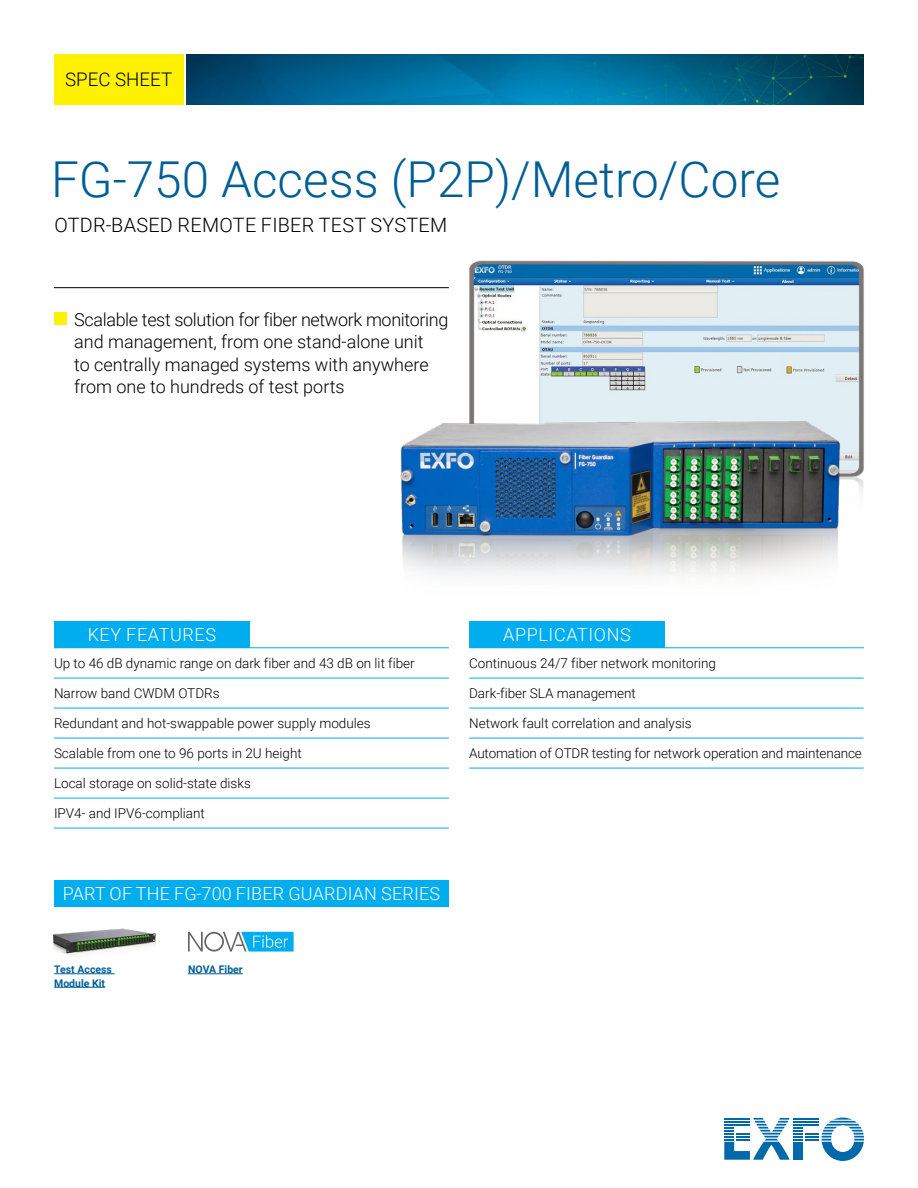
<style>
.page{position:relative;width:918px;height:1188px;background:#fff}
.page>*{position:absolute;margin:0;border:0;box-sizing:border-box;transform-origin:0 0}
.Titre{font:300 49.5px "Roboto";color:#005e96}
.Sous-titre_1{font:300 19.8px "Roboto";letter-spacing:.015em;color:#000}
.t1{font:300 18.75px "Roboto";color:#000}
.Bande_bleu_-_Texte{font:300 18px/22.5px "Roboto";color:#000}
.Sous-titre_2{font:300 18px "Roboto";letter-spacing:.01em;color:#fff}
.Sous-titre_2-2{font:300 18px "Roboto";letter-spacing:.035em;color:#fff}
.Key_-_Texte_filet{font:300 13.5px "Roboto";color:#000}
.Complement_-_Texte{font:700 10.5px/13.5px "Roboto";color:#005e96}
</style>
<div class="page">
<img style="left:187px;top:54px;width:677px;height:51px">
<div style="left:54px;top:54px;width:129px;height:51px;background:#fff200"></div>
<svg style="left:724px;top:1118px;width:140px;height:43px"></svg>
<hr style="left:724px;top:1124px;width:26px;height:2px;background:#0069aa">
<img style="left:53px;top:928px;width:103px;height:28px">
<hr style="left:54px;top:974px;width:61px;height:1px;background:#005e96">
<hr style="left:54px;top:987px;width:51px;height:1px;background:#005e96">
<hr style="left:188px;top:974px;width:55px;height:1px;background:#005e96">
<svg style="left:188px;top:932px;width:106px;height:20px"></svg>
<img style="left:313px;top:260px;width:551px;height:107px">
<img style="left:400px;top:367px;width:464px;height:209px">
<hr style="left:469px;top:678px;width:395px;height:1px;background:#00aeef">
<hr style="left:469px;top:708px;width:395px;height:1px;background:#00aeef">
<hr style="left:469px;top:738px;width:395px;height:1px;background:#00aeef">
<hr style="left:469px;top:768px;width:395px;height:1px;background:#00aeef">
<hr style="left:54px;top:678px;width:395px;height:1px;background:#00aeef">
<hr style="left:54px;top:708px;width:395px;height:1px;background:#00aeef">
<hr style="left:54px;top:738px;width:395px;height:1px;background:#00aeef">
<hr style="left:54px;top:768px;width:395px;height:1px;background:#00aeef">
<hr style="left:54px;top:798px;width:395px;height:1px;background:#00aeef">
<hr style="left:54px;top:828px;width:395px;height:1px;background:#00aeef">
<hr style="left:54px;top:287px;width:395px;height:1px;background:#000">
<div style="left:54px;top:312px;width:13px;height:13px;background:#fff200"></div>
<div style="left:54px;top:621px;width:196px;height:27px;background:#00aeef"></div>
<hr style="left:54px;top:648px;width:196px;height:1px;background:#00aeef">
<hr style="left:250px;top:648px;width:199px;height:1px;background:#00aeef">
<div style="left:469px;top:621px;width:196px;height:27px;background:#00aeef"></div>
<hr style="left:469px;top:648px;width:196px;height:1px;background:#00aeef">
<hr style="left:665px;top:648px;width:199px;height:1px;background:#00aeef">
<div style="left:54px;top:880px;width:395px;height:27px;background:#00aeef"></div>
<h3 class="t1" style="left:65px;top:67px;width:109px">SPEC SHEET</h3>
<p class="Titre" style="left:51px;top:145px;width:731px">FG-750 Access (P2P)/Metro/Core</p>
<p class="Sous-titre_1" style="left:54px;top:211px;width:394px">OTDR-BASED REMOTE FIBER TEST SYSTEM</p>
<p class="Bande_bleu_-_Texte" style="left:74px;top:307px;width:376px">Scalable test solution for fiber network monitoring and management, from one stand-alone unit<br>to centrally managed systems with anywhere from one to hundreds of test ports</p>
<p class="Sous-titre_2-2" style="left:88px;top:622px;width:130px">KEY FEATURES</p>
<p class="Sous-titre_2-2" style="left:503px;top:622px;width:129px">APPLICATIONS</p>
<p class="Key_-_Texte_filet" style="left:54px;top:654px;width:362px">Up to 46 dB dynamic range on dark fiber and 43 dB on lit fiber</p>
<p class="Key_-_Texte_filet" style="left:54px;top:684px;width:167px">Narrow band CWDM OTDRs</p>
<p class="Key_-_Texte_filet" style="left:54px;top:714px;width:318px">Redundant and hot-swappable power supply modules</p>
<p class="Key_-_Texte_filet" style="left:54px;top:744px;width:249px">Scalable from one to 96 ports in 2U height</p>
<p class="Key_-_Texte_filet" style="left:54px;top:774px;width:198px">Local storage on solid-state disks</p>
<p class="Key_-_Texte_filet" style="left:54px;top:804px;width:152px">IPV4- and IPV6-compliant</p>
<p class="Sous-titre_2" style="left:63px;top:881px;width:379px">PART OF THE FG-700 FIBER GUARDIAN SERIES</p>
<p class="Complement_-_Texte" style="left:54px;top:962px;width:59px">Test Access<br>Module Kit</p>
<p class="Complement_-_Texte" style="left:188px;top:962px;width:56px">NOVA Fiber</p>
<p class="Key_-_Texte_filet" style="left:469px;top:654px;width:248px">Continuous 24/7 fiber network monitoring</p>
<p class="Key_-_Texte_filet" style="left:469px;top:684px;width:168px">Dark-fiber SLA management</p>
<p class="Key_-_Texte_filet" style="left:469px;top:714px;width:224px">Network fault correlation and analysis</p>
<p class="Key_-_Texte_filet" style="left:469px;top:744px;width:394px">Automation of OTDR testing for network operation and maintenance</p>
</div>
